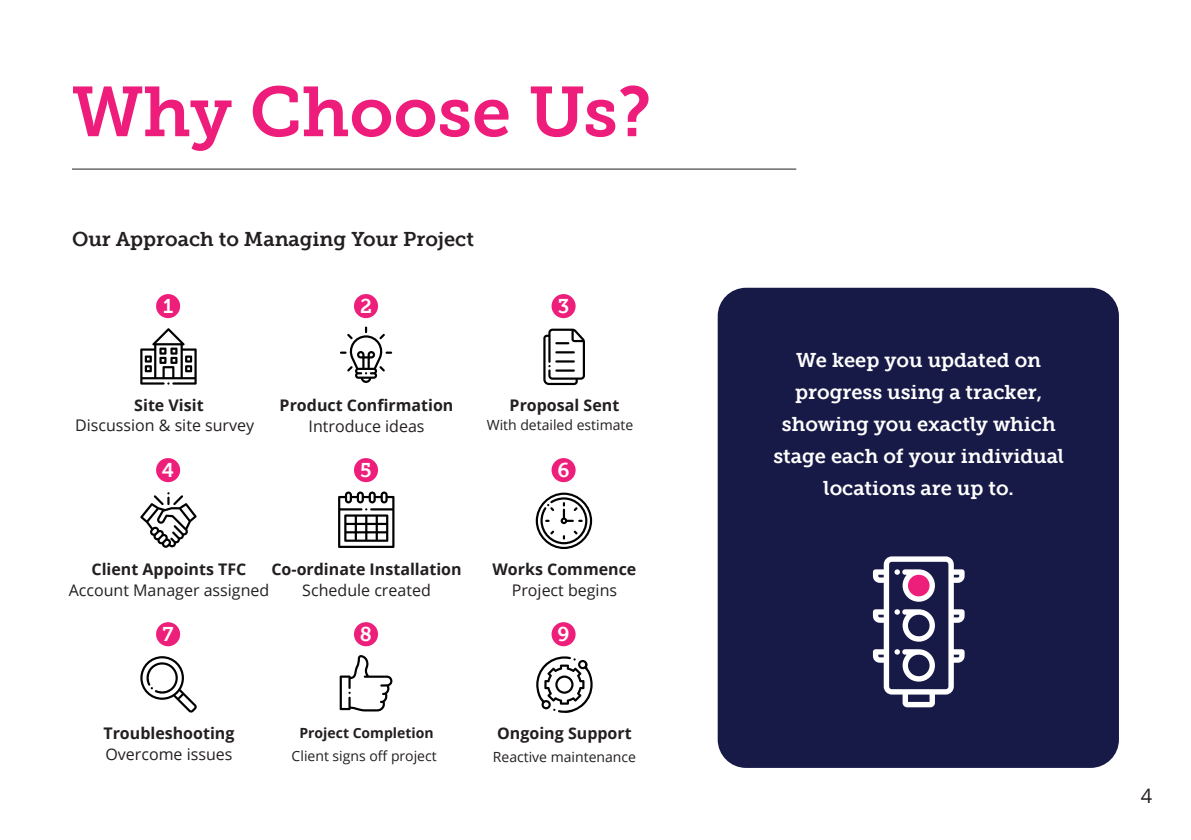
<style>
.page{position:relative;width:1191px;height:840px;background:#fff}
.page>*{position:absolute;margin:0;border:0;box-sizing:border-box;transform-origin:0 0}
.Main_title{font:70px "Museo Slab W00 700";color:#ee1c7a}
.Body_copy{font:20px/32px "Museo Slab W00 700";color:#fff;text-align:center}
.Main_title-2{font:20px "Museo Slab W00 700";color:#231f20}
.WFCTitle{font:20px "Museo Slab W00 700";color:#fff}
.t1{font:20px "Open Sans";color:#231f20}
.WFCTitle-2{font:700 16px "Open Sans";color:#231f20}
.WFCTitle-3{font:16px "Open Sans";color:#231f20}
.WFCTitle-4{font:14px "Open Sans";color:#231f20}
.WFCTitle-5{font:700 14px "Open Sans";color:#231f20}
</style>
<div class="page">
<hr style="left:72px;top:169px;width:724px;height:1px;background:#231f20">
<div style="left:717px;top:287px;width:402px;height:480px;background:#171a47;border-radius:28px"></div>
<svg style="left:873px;top:556px;width:91px;height:151px"></svg>
<svg style="left:140px;top:328px;width:57px;height:56px"></svg>
<div style="left:156px;top:294px;width:24px;height:24px;background:#ee1e7b;border-radius:50%"></div>
<svg style="left:140px;top:656px;width:57px;height:56px"></svg>
<div style="left:156px;top:621px;width:24px;height:25px;background:#ee1e7b;border-radius:50%"></div>
<svg style="left:140px;top:492px;width:57px;height:55px"></svg>
<div style="left:156px;top:458px;width:24px;height:24px;background:#ee1e7b;border-radius:50%"></div>
<svg style="left:543px;top:328px;width:42px;height:57px"></svg>
<div style="left:551px;top:294px;width:24px;height:24px;background:#ee1e7b;border-radius:50%"></div>
<svg style="left:536px;top:656px;width:56px;height:57px"></svg>
<div style="left:551px;top:621px;width:24px;height:25px;background:#ee1e7b;border-radius:50%"></div>
<svg style="left:536px;top:492px;width:56px;height:56px"></svg>
<div style="left:551px;top:458px;width:24px;height:24px;background:#ee1e7b;border-radius:50%"></div>
<svg style="left:340px;top:326px;width:52px;height:57px"></svg>
<div style="left:354px;top:294px;width:24px;height:24px;background:#ee1e7b;border-radius:50%"></div>
<svg style="left:340px;top:655px;width:52px;height:56px"></svg>
<div style="left:354px;top:621px;width:24px;height:25px;background:#ee1e7b;border-radius:50%"></div>
<svg style="left:338px;top:491px;width:56px;height:56px"></svg>
<div style="left:354px;top:458px;width:24px;height:24px;background:#ee1e7b;border-radius:50%"></div>
<p class="Main_title" style="left:72px;top:72px;width:581px">Why Choose Us?</p>
<p class="Main_title-2" style="left:72px;top:227px;width:403px">Our Approach to Managing Your Project</p>
<p class="WFCTitle" style="left:163px;top:295px;width:12px">1</p>
<p class="WFCTitle" style="left:360px;top:295px;width:13px">2</p>
<p class="WFCTitle" style="left:558px;top:295px;width:13px">3</p>
<p class="WFCTitle-2" style="left:134px;top:393px;width:71px">Site Visit</p>
<p class="WFCTitle-2" style="left:280px;top:393px;width:175px">Product Confirmation</p>
<p class="WFCTitle-2" style="left:509px;top:393px;width:111px">Proposal Sent</p>
<p class="WFCTitle-3" style="left:75px;top:414px;width:181px">Discussion &amp; site survey</p>
<p class="WFCTitle-3" style="left:309px;top:414px;width:117px">Introduce ideas</p>
<p class="WFCTitle-4" style="left:487px;top:415px;width:148px">With detailed estimate</p>
<p class="WFCTitle" style="left:162px;top:459px;width:14px">4</p>
<p class="WFCTitle" style="left:360px;top:459px;width:13px">5</p>
<p class="WFCTitle" style="left:557px;top:459px;width:14px">6</p>
<p class="WFCTitle-2" style="left:91px;top:557px;width:156px">Client Appoints TFC</p>
<p class="WFCTitle-2" style="left:271px;top:557px;width:192px">Co-ordinate Installation</p>
<p class="WFCTitle-2" style="left:492px;top:557px;width:145px">Works Commence</p>
<p class="WFCTitle-3" style="left:69px;top:578px;width:202px">Account Manager assigned</p>
<p class="WFCTitle-3" style="left:302px;top:578px;width:130px">Schedule created</p>
<p class="WFCTitle-3" style="left:512px;top:578px;width:107px">Project begins</p>
<p class="WFCTitle" style="left:163px;top:622px;width:13px">7</p>
<p class="WFCTitle" style="left:360px;top:622px;width:14px">8</p>
<p class="WFCTitle" style="left:557px;top:622px;width:14px">9</p>
<p class="WFCTitle-2" style="left:103px;top:721px;width:133px">Troubleshooting</p>
<p class="WFCTitle-3" style="left:105px;top:742px;width:129px">Overcome issues</p>
<p class="WFCTitle-5" style="left:299px;top:722px;width:136px">Project Completion</p>
<p class="WFCTitle-4" style="left:292px;top:745px;width:147px">Client signs off project</p>
<p class="WFCTitle-2" style="left:497px;top:721px;width:136px">Ongoing Support</p>
<p class="WFCTitle-4" style="left:493px;top:747px;width:145px">Reactive maintenance</p>
<p class="Body_copy" style="left:773px;top:343px;width:292px">We keep you updated on progress using a tracker, showing you exactly which stage each of your individual locations are up to.</p>
<p class="t1" style="left:1141px;top:781px;width:13px">4</p>
</div>
